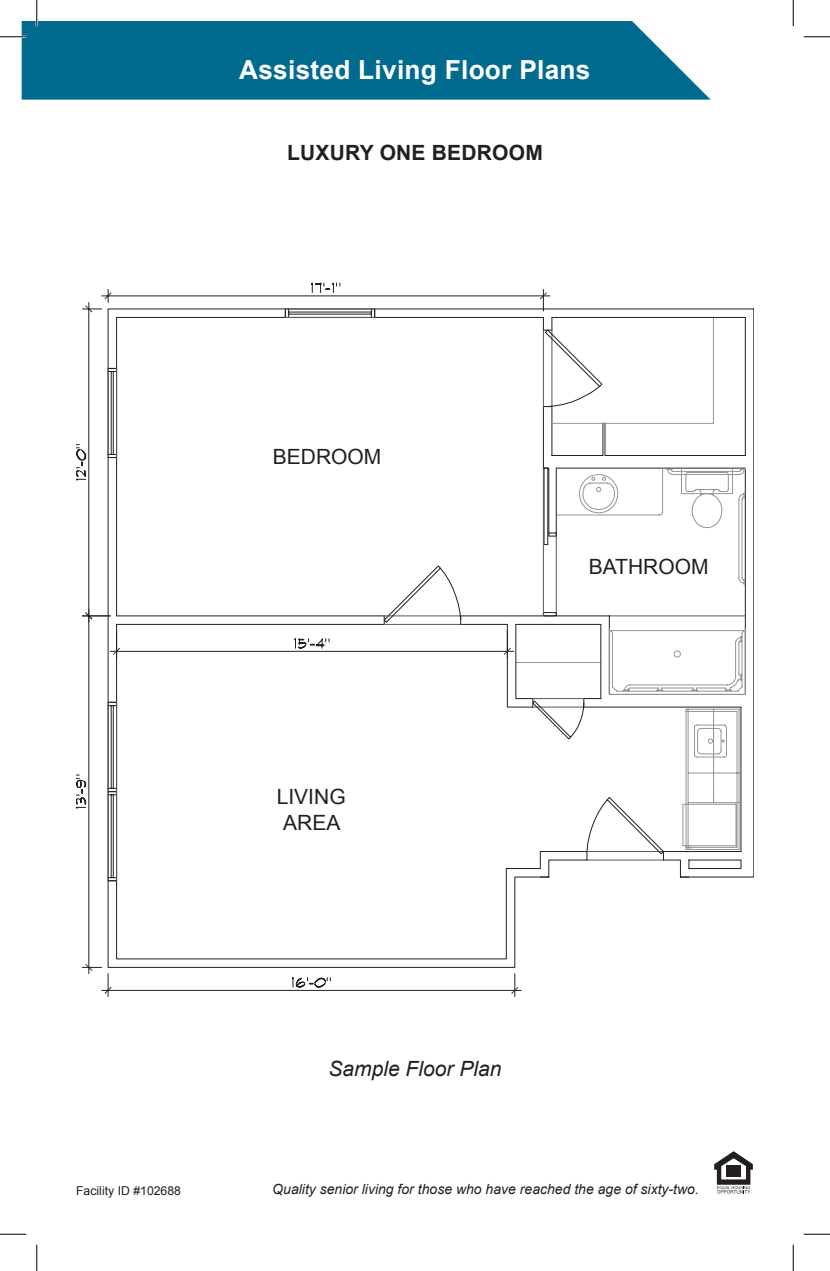
<style>
.page{position:relative;width:830px;height:1271px;background:#fff}
.page>*{position:absolute;margin:0;border:0;box-sizing:border-box;transform-origin:0 0}
.Sheet_Headers{font:700 26.25px "Arial";letter-spacing:.01em;color:#fff}
.t1{font:21px/25.2px "Arial";color:#231f20;text-align:center}
.floor_plan_headers{font:700 21px "Arial";letter-spacing:.01em;color:#231f20}
.t2{font:italic 21px "Arial";color:#231f20}
.t3{font:italic 14px "Arial";color:#231f20}
.t4{font:12.25px "Arial";color:#231f20}
</style>
<div class="page">
<div style="left:22px;top:21px;width:688px;height:79px;background:#006a8f"></div>
<svg style="left:714px;top:1151px;width:38px;height:42px"></svg>
<div style="left:726px;top:1165px;width:14px;height:5px;background:#231f20"></div>
<div style="left:726px;top:1171px;width:14px;height:5px;background:#231f20"></div>
<svg style="left:375px;top:316px;width:371px;height:309px"></svg>
<svg style="left:539px;top:706px;width:202px;height:172px"></svg>
<svg style="left:664px;top:422px;width:82px;height:273px"></svg>
<svg style="left:120px;top:308px;width:255px;height:317px"></svg>
<hr style="left:609px;top:615px;width:136px;height:1px;background:#57585a">
<hr style="left:285px;top:308px;width:89px;height:1px;background:#57585a">
<hr style="left:285px;top:317px;width:89px;height:1px;background:#57585a">
<hr style="left:587px;top:859px;width:76px;height:1px;background:#57585a">
<svg style="left:383px;top:329px;width:281px;height:526px"></svg>
<hr style="left:102px;top:295px;width:448px;height:1px;background:#231f20">
<svg style="left:540px;top:289px;width:7px;height:22px"></svg>
<svg style="left:82px;top:282px;width:259px;height:341px"></svg>
<svg style="left:85px;top:305px;width:7px;height:7px"></svg>
<svg style="left:101px;top:768px;width:421px;height:229px"></svg>
<svg style="left:105px;top:986px;width:7px;height:8px"></svg>
<svg style="left:511px;top:986px;width:7px;height:8px"></svg>
<svg style="left:109px;top:629px;width:405px;height:359px"></svg>
<svg style="left:76px;top:444px;width:44px;height:530px"></svg>
<svg style="left:504px;top:648px;width:7px;height:7px"></svg>
<svg style="left:293px;top:636px;width:37px;height:13px"></svg>
<hr style="left:0;top:36px;width:26px;height:2px;background:#fff">
<hr style="left:36px;top:0;width:2px;height:26px;background:#fff">
<svg style="left:0;top:36px;width:26px;height:1px"></svg>
<svg style="left:803px;top:36px;width:27px;height:1px"></svg>
<svg style="left:0;top:1233px;width:26px;height:1px"></svg>
<svg style="left:803px;top:1233px;width:27px;height:1px"></svg>
<svg style="left:36px;top:0;width:1px;height:26px"></svg>
<svg style="left:36px;top:1244px;width:1px;height:26px"></svg>
<svg style="left:792px;top:0;width:1px;height:26px"></svg>
<svg style="left:792px;top:1244px;width:1px;height:26px"></svg>
<p class="Sheet_Headers" style="left:239px;top:52px;width:353px">Assisted Living Floor Plans</p>
<p class="floor_plan_headers" style="left:287px;top:139px;width:257px">LUXURY ONE BEDROOM</p>
<p class="t4" style="left:76px;top:1182px;width:106px">Facility ID #102688</p>
<p class="t1" style="left:273px;top:444px;width:110px">BEDROOM</p>
<p class="t1" style="left:277px;top:784px;width:70px">LIVING<br>AREA</p>
<p class="t1" style="left:588px;top:554px;width:121px">BATHROOM</p>
<h2 class="t2" style="left:328px;top:1055px;width:174px">Sample Floor Plan</h2>
<p class="t3" style="left:272px;top:1180px;width:428px">Quality senior living for those who have reached the age of sixty-two.</p>
</div>
